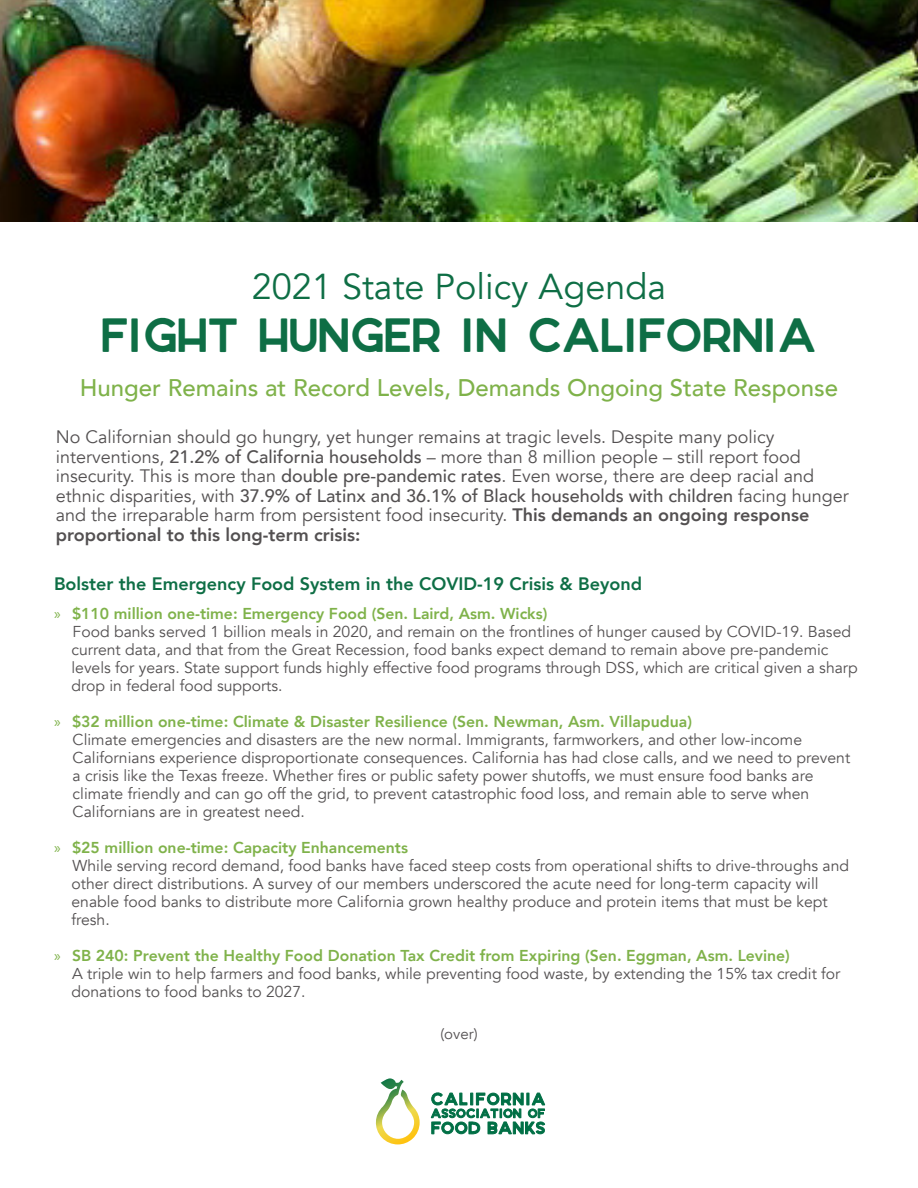
<style>
.page{position:relative;width:918px;height:1188px;background:#fff}
.page>*{position:absolute;margin:0;border:0;box-sizing:border-box;transform-origin:0 0}
.t1{font:39px "Fox And Bower";color:#0e6e45}
.t2{font:36px "Avenir";color:#0e6e45}
.t3{font:500 24px "Avenir";color:#7fb24a}
.t4{font:18px/19.5px "Avenir";color:#535051}
.t5{font:800 18px "Avenir";color:#0e6e45}
.t6{font:15.75px/18px "Avenir";color:#535051}
.t7{font:15px "Avenir";color:#535051}
.s1{font-weight:500}
.s2{font-weight:800}
.s3{font-family:"Myriad Pro";color:#7fb24a}
.s4{font-weight:800;color:#7fb24a}
</style>
<div class="page">
<img style="left:0;top:0;width:918px;height:221px">
<svg style="left:431px;top:1092px;width:114px;height:42px"></svg>
<svg style="left:375px;top:1078px;width:45px;height:66px"></svg>
<p class="t2" style="left:252px;top:265px;width:416px">2021 State Policy Agenda</p>
<p class="t1" style="left:103px;top:316px;width:717px">FIGHT HUNGER IN CALIFORNIA</p>
<p class="t3" style="left:80px;top:367px;width:760px">Hunger Remains at Record Levels, Demands Ongoing State Response</p>
<p class="t4" style="left:56px;top:428px;width:795px">No Californian should go hungry, yet hunger remains at tragic levels. Despite many policy interventions, <span class="s1">21.2% of California households</span> – more than 8 million people – still report food insecurity. This is more than <span class="s1">double pre-pandemic rates</span>. Even worse, there are deep racial and ethnic disparities, with <span class="s1">37.9% of Latinx and 36.1% of Black households with children</span> facing hunger and the irreparable harm from persistent food insecurity. <span class="s2">This demands an ongoing response proportional to this long-term crisis:</span></p>
<p class="t5" style="left:54px;top:569px;width:590px">Bolster the Emergency Food System in the COVID-19 Crisis &amp; Beyond</p>
<p class="t6" style="left:72px;top:605px;width:788px;text-indent:-18px"><span class="s3">»</span> <span class="s4">$110 million one-time: Emergency Food (Sen. Laird, Asm. Wicks)<br></span>Food banks served 1 billion meals in 2020, and remain on the frontlines of hunger caused by COVID-19. Based current data, and that from the Great Recession, food banks expect demand to remain above pre-pandemic levels for years. State support funds highly effective food programs through DSS, which are critical given a sharp drop in federal food supports.</p>
<p class="t6" style="left:73px;top:713px;width:779px;text-indent:-19px"><span class="s3">»</span> <span class="s4">$32 million one-time: Climate &amp; Disaster Resilience (Sen. Newman, Asm. Villapudua)<br></span>Climate emergencies and disasters are the new normal. Immigrants, farmworkers, and other low-income Californians experience disproportionate consequences. California has had close calls, and we need to prevent a crisis like the Texas freeze. Whether fires or public safety power shutoffs, we must ensure food banks are climate friendly and can go off the grid, to prevent catastrophic food loss, and remain able to serve when Californians are in greatest need.</p>
<p class="t6" style="left:72px;top:839px;width:779px;text-indent:-18px"><span class="s3">»</span> <span class="s4">$25 million one-time: Capacity Enhancements<br></span>While serving record demand, food banks have faced steep costs from operational shifts to drive-throughs and other direct distributions. A survey of our members underscored the acute need for long-term capacity will enable food banks to distribute more California grown healthy produce and protein items that must be kept fresh.</p>
<p class="t6" style="left:72px;top:947px;width:771px;text-indent:-18px"><span class="s3">»</span> <span class="s4">SB 240: Prevent the Healthy Food Donation Tax Credit from Expiring (Sen. Eggman, Asm. Levine)<br></span>A triple win to help farmers and food banks, while preventing food waste, by extending the 15% tax credit for donations to food banks to 2027.</p>
<p class="t7" style="left:440px;top:1025px;width:39px">(over)</p>
</div>
